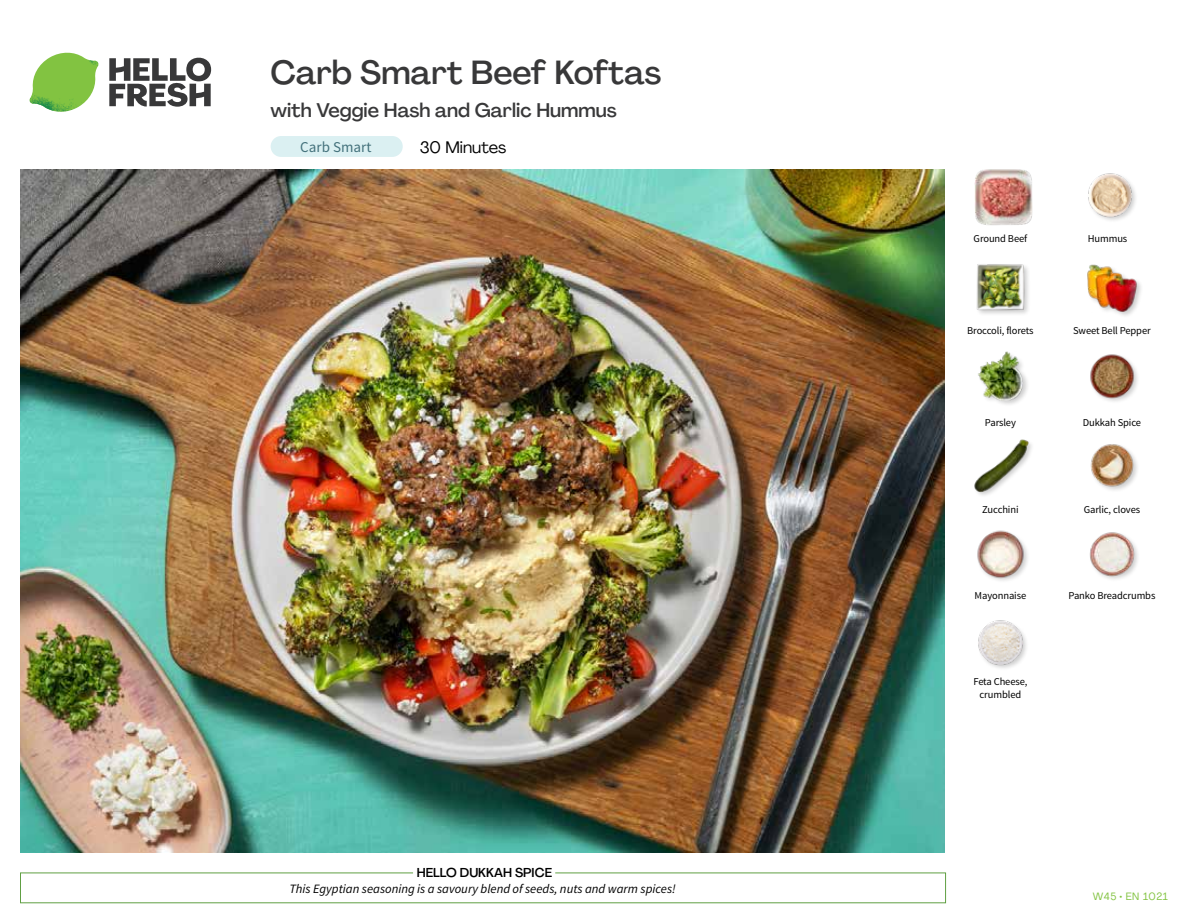
<style>
.page{position:relative;width:1188px;height:918px;background:#fff}
.page>*{position:absolute;margin:0;border:0;box-sizing:border-box;transform-origin:0 0}
.t1{font:500 33px "Agrandir";color:#383839}
.t2{font:500 19.5px "Agrandir";color:#383839}
.t3{font:16.5px "Agrandir";color:#000}
.t4{font:15px "Source Sans Pro";color:#43717b}
.t5{font:italic 12.75px "Source Sans Pro";color:#000}
.t6{font:500 12.75px "Agrandir";color:#000}
.t7{font:10.5px/13.5px "Source Sans Pro";letter-spacing:-.01em;color:#000;text-align:center}
.t8{font:10.5px "Agrandir";letter-spacing:.05em;color:#82c341}
</style>
<div class="page">
<svg style="left:109px;top:57px;width:102px;height:50px"></svg>
<svg style="left:34px;top:53px;width:62px;height:40px"></svg>
<img style="left:67px;top:53px;width:32px;height:26px">
<img style="left:33px;top:75px;width:59px;height:11px">
<img style="left:29px;top:79px;width:61px;height:33px">
<img style="left:65px;top:86px;width:27px;height:25px">
<div style="left:20px;top:873px;width:926px;height:30px;border:1px solid #609f43"></div>
<div style="left:413px;top:865px;width:142px;height:15px;background:#fff"></div>
<img style="left:21px;top:170px;width:924px;height:682px">
<div style="left:271px;top:136px;width:132px;height:21px;background:#dbf0f2;border-radius:10px"></div>
<img style="left:978px;top:620px;width:49px;height:48px">
<img style="left:1089px;top:532px;width:49px;height:47px">
<img style="left:977px;top:530px;width:51px;height:51px">
<img style="left:1090px;top:444px;width:47px;height:46px">
<div style="left:974px;top:439px;width:61px;height:59px;background:#000;opacity:.2"></div>
<img style="left:974px;top:439px;width:54px;height:54px">
<img style="left:1090px;top:354px;width:48px;height:48px">
<div style="left:977px;top:351px;width:53px;height:56px;background:#000;opacity:.2"></div>
<img style="left:977px;top:352px;width:48px;height:48px">
<div style="left:1086px;top:264px;width:58px;height:55px;background:#000;opacity:.2"></div>
<img style="left:1086px;top:264px;width:52px;height:49px">
<div style="left:976px;top:263px;width:55px;height:54px;background:#000;opacity:.2"></div>
<img style="left:976px;top:263px;width:49px;height:49px">
<img style="left:1088px;top:173px;width:48px;height:48px">
<img style="left:975px;top:169px;width:57px;height:56px">
<h1 class="t1" style="left:271px;top:52px;width:392px">Carb Smart Beef Koftas</h1>
<h2 class="t2" style="left:271px;top:98px;width:348px">with Veggie Hash and Garlic Hummus</h2>
<h3 class="t4" style="left:300px;top:138px;width:73px">Carb Smart</h3>
<h3 class="t3" style="left:420px;top:137px;width:88px">30 Minutes</h3>
<p class="t6" style="left:417px;top:864px;width:137px">HELLO DUKKAH SPICE</p>
<p class="t5" style="left:289px;top:881px;width:388px">This Egyptian seasoning is a savoury blend of seeds, nuts and warm spices!</p>
<p class="t7" style="left:974px;top:232px;width:55px">Ground Beef</p>
<p class="t7" style="left:1088px;top:232px;width:41px">Hummus</p>
<p class="t7" style="left:967px;top:324px;width:68px">Broccoli, florets</p>
<p class="t7" style="left:1073px;top:324px;width:79px">Sweet Bell Pepper</p>
<p class="t7" style="left:985px;top:416px;width:33px">Parsley</p>
<p class="t7" style="left:1083px;top:416px;width:60px">Dukkah Spice</p>
<p class="t7" style="left:982px;top:503px;width:38px">Zucchini</p>
<p class="t7" style="left:1084px;top:503px;width:58px">Garlic, cloves</p>
<p class="t7" style="left:975px;top:589px;width:53px">Mayonnaise</p>
<p class="t7" style="left:1069px;top:589px;width:88px">Panko Breadcrumbs</p>
<p class="t7" style="left:973px;top:675px;width:56px">Feta Cheese, crumbled</p>
<p class="t8" style="left:1093px;top:890px;width:77px">W45 • EN 1021</p>
</div>
